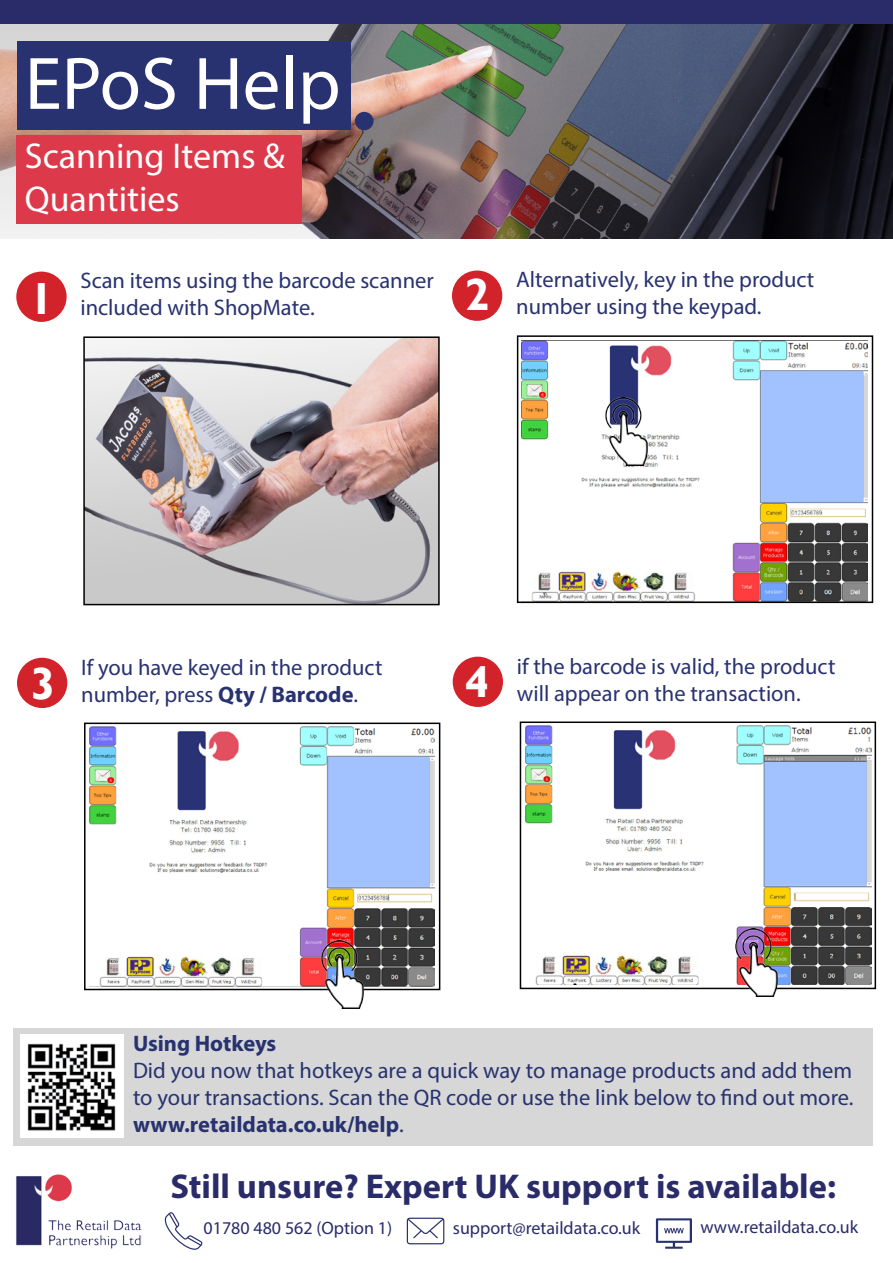
<style>
.page{position:relative;width:893px;height:1263px;background:#fff}
.page>*{position:absolute;margin:0;border:0;box-sizing:border-box;transform-origin:0 0}
.t1{font:75px "Myriad Pro";color:#fff}
.t2{font:700 45px "Gill Sans";color:#fff}
.t3{font:36px/43.2px "Myriad Pro";color:#fff}
.t4{font:700 34.5px "Myriad Pro";color:#2a2b69}
.t5{font:22.5px/27px "Myriad Pro";color:#283270}
.t6{font:700 22.5px "Myriad Pro";color:#283270}
.t7{font:18px "Myriad Pro";color:#2a2b69}
.s1{font-weight:700}
</style>
<div class="page">
<img style="left:0;top:23px;width:893px;height:215px">
<div style="left:17px;top:41px;width:334px;height:89px;background:#293270"></div>
<div style="left:355px;top:112px;width:19px;height:18px;background:#293270;border-radius:50%"></div>
<div style="left:16px;top:135px;width:286px;height:89px;background:#dc3a4b"></div>
<div style="left:0;top:0;width:893px;height:23px;background:#2a2b69"></div>
<img style="left:16px;top:1174px;width:125px;height:75px">
<svg style="left:164px;top:1212px;width:38px;height:38px"></svg>
<svg style="left:407px;top:1217px;width:37px;height:27px"></svg>
<svg style="left:656px;top:1218px;width:36px;height:31px"></svg>
<img style="left:86px;top:339px;width:351px;height:263px">
<div style="left:83px;top:336px;width:357px;height:269px;border:2px solid #000"></div>
<div style="left:16px;top:272px;width:51px;height:50px;background:#d2232a;border-radius:50%"></div>
<img style="left:522px;top:340px;width:345px;height:260px">
<div style="left:517px;top:335px;width:356px;height:268px;border:2px solid #000"></div>
<div style="left:452px;top:271px;width:50px;height:50px;background:#d2232a;border-radius:50%"></div>
<img style="left:89px;top:726px;width:346px;height:260px">
<div style="left:84px;top:722px;width:356px;height:268px;border:2px solid #000"></div>
<div style="left:17px;top:658px;width:50px;height:50px;background:#d2232a;border-radius:50%"></div>
<img style="left:526px;top:725px;width:345px;height:260px">
<div style="left:520px;top:721px;width:356px;height:268px;border:2px solid #000"></div>
<div style="left:453px;top:657px;width:50px;height:50px;background:#d2232a;border-radius:50%"></div>
<img style="left:722px;top:929px;width:68px;height:67px">
<img style="left:314px;top:940px;width:62px;height:68px">
<img style="left:598px;top:398px;width:62px;height:67px">
<div style="left:14px;top:1028px;width:859px;height:118px;background:#d6d7d6"></div>
<img style="left:20px;top:1034px;width:103px;height:103px">
<h1 class="t1" style="left:25px;top:37px;width:317px">EPoS Help</h1>
<h3 class="t3" style="left:25px;top:134px;width:262px">Scanning Items &amp;<br>Quantities</h3>
<h2 class="t2" style="left:29px;top:272px;width:26px">1</h2>
<p class="t5" style="left:80px;top:267px;width:355px">Scan items using the barcode scanner included with ShopMate.</p>
<h2 class="t2" style="left:465px;top:268px;width:26px">2</h2>
<p class="t5" style="left:516px;top:266px;width:300px">Alternatively, key in the product number using the keypad.</p>
<h2 class="t2" style="left:31px;top:657px;width:26px">3</h2>
<p class="t5" style="left:81px;top:653px;width:303px">If you have keyed in the product number, press <span class="s1">Qty / Barcode</span>.</p>
<h2 class="t2" style="left:464px;top:655px;width:26px">4</h2>
<p class="t5" style="left:517px;top:652px;width:320px">if the barcode is valid, the product will appear on the transaction.</p>
<p class="t6" style="left:133px;top:1029px;width:145px">Using Hotkeys</p>
<p class="t5" style="left:133px;top:1057px;width:722px;text-align:justify">Did you now that hotkeys are a quick way to manage products and add them to your transactions. Scan the QR code or use the link below to find out more. <span class="s1">www.retaildata.co.uk/help</span>.</p>
<h3 class="t4" style="left:170px;top:1164px;width:667px">Still unsure? Expert UK support is available:</h3>
<p class="t7" style="left:204px;top:1217px;width:190px">01780 480 562 (Option 1)</p>
<p class="t7" style="left:453px;top:1217px;width:189px">support@retaildata.co.uk</p>
<p class="t7" style="left:700px;top:1216px;width:159px">www.retaildata.co.uk</p>
</div>
